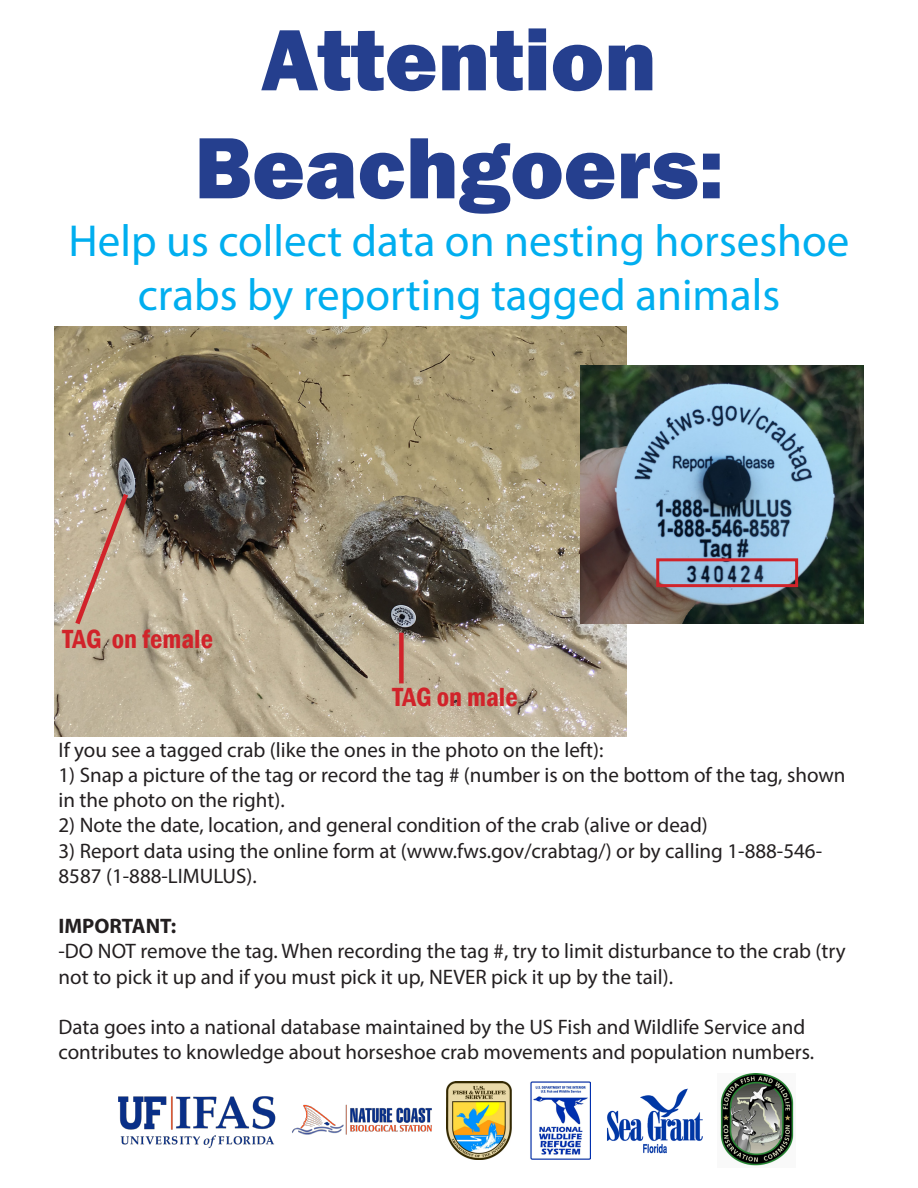
<style>
.page{position:relative;width:918px;height:1188px;background:#fff}
.page>*{position:absolute;margin:0;border:0;box-sizing:border-box;transform-origin:0 0}
.t1{font:800 90px "Franklin Gothic";color:#253f8e}
.t2{font:45px/54px "Myriad Pro";color:#00aeef;text-align:center}
.t3{font:600 condensed 27px "Franklin Gothic";color:#d1232a}
.t4{font:21px/25.2px "Myriad Pro";color:#231f20}
.t5{font:700 21px "Myriad Pro";color:#231f20}
</style>
<div class="page">
<img style="left:54px;top:326px;width:573px;height:411px">
<img style="left:580px;top:366px;width:284px;height:258px">
<svg style="left:72px;top:489px;width:60px;height:140px;background:#c3ab94"></svg>
<div style="left:399px;top:633px;width:5px;height:50px;background:#d1232a"></div>
<div style="left:656px;top:558px;width:142px;height:29px;border:3px solid #d1232a"></div>
<img style="left:118px;top:1096px;width:314px;height:52px">
<img style="left:446px;top:1082px;width:144px;height:77px">
<img style="left:607px;top:1088px;width:96px;height:66px">
<img style="left:720px;top:1074px;width:74px;height:92px">
<p class="t1" style="left:261px;top:2px;width:397px">Attention</p>
<p class="t1" style="left:194px;top:110px;width:531px">Beachgoers:</p>
<p class="t2" style="left:69px;top:213px;width:782px">Help us collect data on nesting horseshoe crabs by reporting tagged animals</p>
<p class="t3" style="left:62px;top:621px;width:152px">TAG on female</p>
<p class="t3" style="left:392px;top:679px;width:127px">TAG on male</p>
<p class="t4" style="left:58px;top:737px;width:547px">If you see a tagged crab (like the ones in the photo on the left):</p>
<p class="t4" style="left:58px;top:762px;width:789px">1) Snap a picture of the tag or record the tag # (number is on the bottom of the tag, shown in the photo on the right).</p>
<p class="t4" style="left:58px;top:812px;width:651px">2) Note the date, location, and general condition of the crab (alive or dead)</p>
<p class="t4" style="left:58px;top:838px;width:765px">3) Report data using the online form at (www.fws.gov/crabtag/) or by calling 1-888-546-<br>8587 (1-888-LIMULUS).</p>
<p class="t5" style="left:58px;top:912px;width:119px">IMPORTANT:</p>
<p class="t4" style="left:58px;top:938px;width:789px">-DO NOT remove the tag. When recording the tag #, try to limit disturbance to the crab (try not to pick it up and if you must pick it up, NEVER pick it up by the tail).</p>
<p class="t4" style="left:58px;top:1014px;width:757px">Data goes into a national database maintained by the US Fish and Wildlife Service and contributes to knowledge about horseshoe crab movements and population numbers.</p>
</div>
